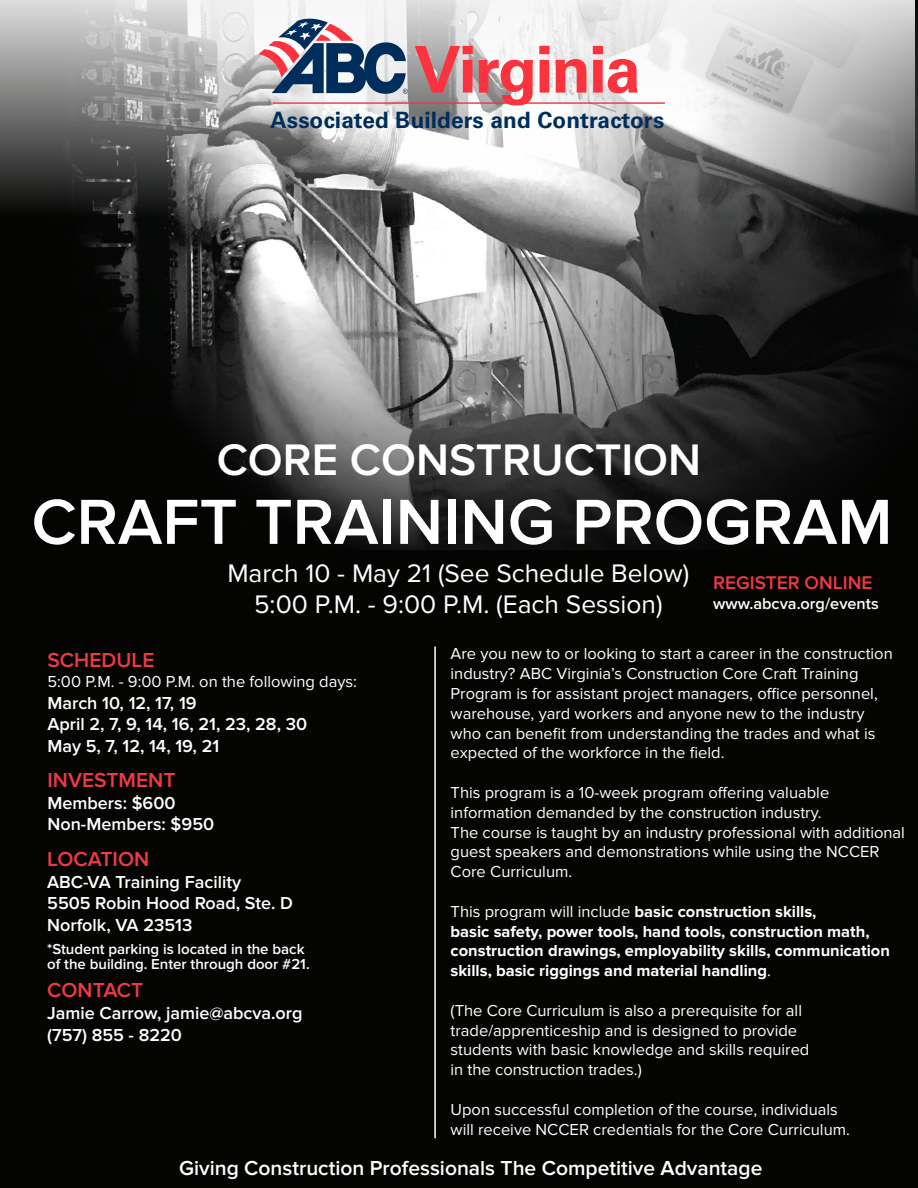
<style>
.page{position:relative;width:918px;height:1188px;background:#fff}
.page>*{position:absolute;margin:0;border:0;box-sizing:border-box;transform-origin:0 0}
.t1{font:600 66px "Proxima Nova";color:#fff}
.t2{font:700 64.8px "Univers";letter-spacing:-.03em;color:#fb333e}
.t3{font:600 45.75px "Proxima Nova";color:#fff}
.t4{font:26.25px/31.5px "Proxima Nova";color:#fff;text-align:center}
.t5{font:700 22.5px "Univers";letter-spacing:-.005em;color:#002e5c}
.t6{font:600 21px "Proxima Nova";color:#fff}
.t7{font:600 21px "Proxima Nova";color:#ee3a41}
.t8{font:600 19.05px "Proxima Nova";color:#ee3a41}
.t9{font:600 18px/21.6px "Proxima Nova";color:#fff}
.t10{font:16.5px/19.8px "Proxima Nova";color:#fff}
.t11{font:700 16.5px/19.8px "Proxima Nova";color:#fff}
.t12{font:600 16.35px "Proxima Nova";color:#fff}
.t13{font:600 15px/15px "Proxima Nova";color:#fff}
.s1{font-weight:400}
</style>
<div class="page">
<img style="left:0;top:0;width:918px;height:550px">
<div style="left:0;top:550px;width:918px;height:638px;background:#040503"></div>
<hr style="left:434px;top:646px;width:2px;height:492px;background:#fff">
<svg style="left:0;top:0;width:914px;height:218px"></svg>
<svg style="left:258px;top:15px;width:150px;height:80px"></svg>
<hr style="left:273px;top:102px;width:392px;height:2px;background:#ed3a41">
<h2 class="t2" style="left:414px;top:32px;width:228px">Virginia</h2>
<h3 class="t5" style="left:271px;top:106px;width:395px">Associated Builders and Contractors</h3>
<h3 class="t3" style="left:217px;top:434px;width:486px">CORE CONSTRUCTION</h3>
<h1 class="t1" style="left:32px;top:484px;width:863px">CRAFT TRAINING PROGRAM</h1>
<h3 class="t4" style="left:227px;top:558px;width:464px">March 10 - May 21 (See Schedule Below)<br>5:00 P.M. - 9:00 P.M. (Each Session)</h3>
<p class="t10" style="left:451px;top:644px;width:444px">Are you new to or looking to start a career in the construction industry? ABC Virginia’s Construction Core Craft Training Program is for assistant project managers, office personnel, warehouse, yard workers and anyone new to the industry who can benefit from understanding the trades and what is expected of the workforce in the field.</p>
<p class="t10" style="left:451px;top:783px;width:456px">This program is a 10-week program offering valuable information demanded by the construction industry.<br>The course is taught by an industry professional with additional guest speakers and demonstrations while using the NCCER Core Curriculum.</p>
<p class="t11" style="left:451px;top:902px;width:441px"><span class="s1">This program will include</span> basic construction skills,<br>basic safety, power tools, hand tools, construction math, construction drawings, employability skills, communication skills, basic riggings and material handling<span class="s1">.</span></p>
<p class="t10" style="left:451px;top:1001px;width:360px">(The Core Curriculum is also a prerequisite for all trade/apprenticeship and is designed to provide students with basic knowledge and skills required in the construction trades.)</p>
<p class="t10" style="left:451px;top:1100px;width:401px">Upon successful completion of the course, individuals will receive NCCER credentials for the Core Curriculum.</p>
<p class="t8" style="left:713px;top:572px;width:161px">REGISTER ONLINE</p>
<p class="t12" style="left:713px;top:594px;width:167px">www.abcva.org/events</p>
<p class="t7" style="left:47px;top:648px;width:109px">SCHEDULE</p>
<p class="t10" style="left:47px;top:672px;width:311px">5:00 P.M. - 9:00 P.M. on the following days:</p>
<p class="t9" style="left:47px;top:692px;width:261px">March 10, 12, 17, 19<br>April 2, 7, 9, 14, 16, 21, 23, 28, 30<br>May 5, 7, 12, 14, 19, 21</p>
<p class="t7" style="left:47px;top:768px;width:130px">INVESTMENT</p>
<p class="t9" style="left:47px;top:792px;width:168px">Members: $600<br>Non-Members: $950</p>
<p class="t7" style="left:47px;top:847px;width:104px">LOCATION</p>
<p class="t9" style="left:47px;top:871px;width:247px">ABC-VA Training Facility<br>5505 Robin Hood Road, Ste. D<br>Norfolk, VA 23513</p>
<p class="t13" style="left:47px;top:942px;width:264px">*Student parking is located in the back of the building. Enter through door #21.</p>
<p class="t7" style="left:47px;top:978px;width:98px">CONTACT</p>
<p class="t9" style="left:47px;top:1003px;width:257px">Jamie Carrow, jamie@abcva.org (757) 855 - 8220</p>
<p class="t6" style="left:179px;top:1156px;width:585px">Giving Construction Professionals The Competitive Advantage</p>
</div>
